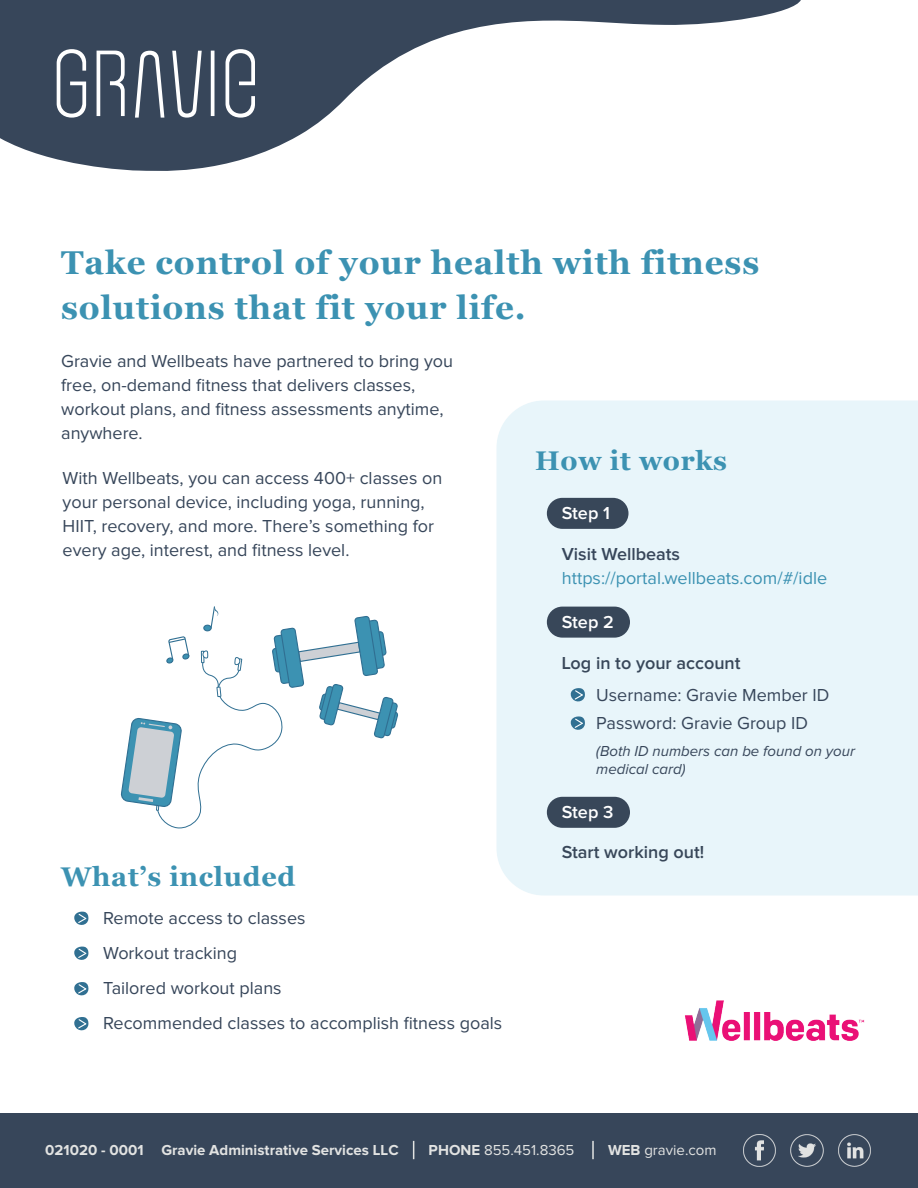
<style>
.page{position:relative;width:918px;height:1188px;background:#fff}
.page>*{position:absolute;margin:0;border:0;box-sizing:border-box;transform-origin:0 0}
.t1{font:700 33px/45px "Georgia";letter-spacing:.025em;color:#3c92b2}
.t2{font:700 27px "Georgia";letter-spacing:.025em;color:#3c92b2}
.t3{font:18px/24px "Proxima Nova";color:#37465a}
.t4{font:18px "Proxima Nova";color:#3c92b2}
.t5{font:600 18px "Proxima Nova";color:#384759}
.t6{font:600 18px "Proxima Nova";color:#fff}
.t7{font:600 18px "Proxima Nova";color:#37465a}
.t8{font:700 15px "Proxima Nova";color:#e2e3e2}
.t9{font:italic 15px/18px "Proxima Nova";color:#37465a}
.t10{font:15px "Proxima Nova";color:#e2e3e2}
.s1{font-weight:700}
</style>
<div class="page">
<div style="left:496px;top:400px;width:422px;height:496px;background:#e8f5fa"></div>
<div style="left:0;top:1113px;width:918px;height:75px;background:#37465a"></div>
<svg style="left:0;top:0;width:801px;height:171px"></svg>
<img style="left:838px;top:1134px;width:32px;height:33px">
<img style="left:791px;top:1134px;width:32px;height:33px">
<img style="left:743px;top:1135px;width:33px;height:32px">
<svg style="left:413px;top:1141px;width:1px;height:18px"></svg>
<svg style="left:592px;top:1141px;width:2px;height:18px"></svg>
<img style="left:685px;top:1000px;width:179px;height:40px">
<svg style="left:74px;top:912px;width:14px;height:13px"></svg>
<svg style="left:74px;top:947px;width:14px;height:13px"></svg>
<svg style="left:74px;top:982px;width:14px;height:13px"></svg>
<svg style="left:74px;top:1017px;width:14px;height:13px"></svg>
<svg style="left:121px;top:606px;width:277px;height:223px"></svg>
<div style="left:547px;top:498px;width:82px;height:31px;background:#384759;border-radius:16px"></div>
<div style="left:547px;top:607px;width:83px;height:31px;background:#384759;border-radius:16px"></div>
<svg style="left:571px;top:688px;width:14px;height:13px"></svg>
<svg style="left:571px;top:716px;width:14px;height:14px"></svg>
<div style="left:547px;top:797px;width:83px;height:31px;background:#384759;border-radius:16px"></div>
<svg style="left:57px;top:49px;width:198px;height:69px"></svg>
<h1 class="t1" style="left:61px;top:238px;width:700px">Take control of your health with fitness solutions that fit your life.</h1>
<p class="t3" style="left:61px;top:350px;width:393px">Gravie and Wellbeats have partnered to bring you free, on-demand fitness that delivers classes, workout plans, and fitness assessments anytime, anywhere.</p>
<p class="t3" style="left:63px;top:467px;width:381px">With Wellbeats, you can access 400+ classes on your personal device, including yoga, running, HIIT, recovery, and more. There’s something for every age, interest, and fitness level.</p>
<h2 class="t2" style="left:535px;top:441px;width:193px">How it works</h2>
<p class="t6" style="left:562px;top:505px;width:50px">Step 1</p>
<p class="t7" style="left:562px;top:546px;width:120px">Visit Wellbeats</p>
<p class="t4" style="left:562px;top:570px;width:267px">https://portal.wellbeats.com/#/idle</p>
<p class="t6" style="left:562px;top:614px;width:53px">Step 2</p>
<p class="t5" style="left:562px;top:655px;width:180px">Log in to your account</p>
<p class="t3" style="left:596px;top:681px;width:235px;line-height:28.5px">Username: Gravie Member ID<br>Password: Gravie Group ID</p>
<p class="t9" style="left:596px;top:742px;width:260px">(Both ID numbers can be found on your medical card)</p>
<p class="t6" style="left:562px;top:804px;width:53px">Step 3</p>
<p class="t5" style="left:562px;top:844px;width:144px">Start working out!</p>
<h2 class="t2" style="left:61px;top:856px;width:236px">What’s included</h2>
<p class="t3" style="left:103px;top:901px;width:401px;line-height:35.1px">Remote access to classes<br>Workout tracking<br>Tailored workout plans<br>Recommended classes to accomplish fitness goals</p>
<p class="t8" style="left:45px;top:1143px;width:355px">021020 - 0001 Gravie Administrative Services LLC</p>
<p class="t10" style="left:429px;top:1143px;width:147px"><span class="s1">PHONE</span> 855.451.8365</p>
<p class="t10" style="left:608px;top:1143px;width:110px"><span class="s1">WEB</span> gravie.com</p>
</div>
